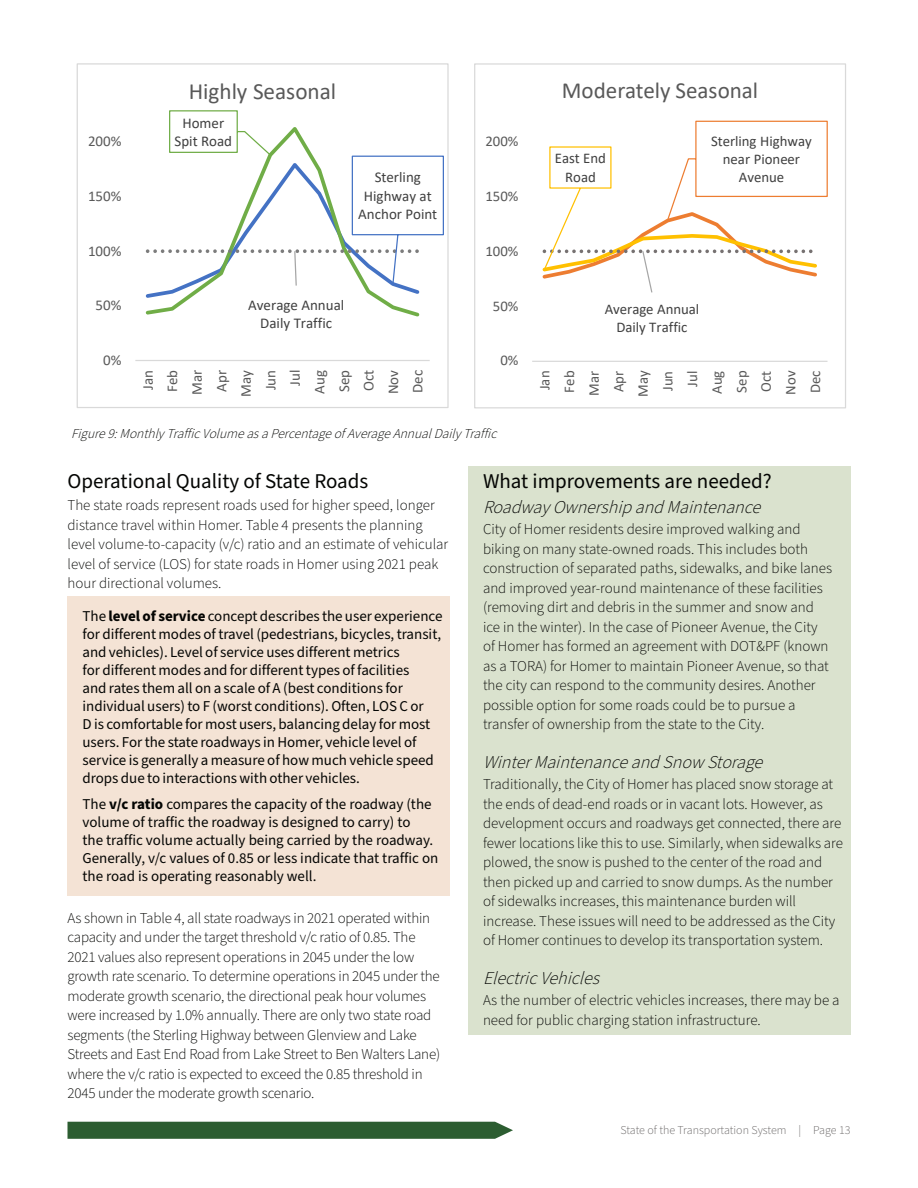
<style>
.page{position:relative;width:918px;height:1188px;background:#fff}
.page>*{position:absolute;margin:0;border:0;box-sizing:border-box;transform-origin:0 0}
.t1{font:23.25px "Calibri";color:#595959}
.t2{font:23.1px "Calibri";color:#595959}
.Sub_Section_1{font:21px "Source Sans Pro";color:#040503}
.Sub_Section_2{font:italic 300 18px "Source Sans Pro";color:#040503}
.Body{font:300 15px/19.5px "Source Sans Pro";color:#040503}
.Highlighted_text_box{font:15px/18px "Source Sans Pro";color:#040503}
.t3{font:15px/18.3px "Calibri";color:#404040;text-align:center}
.t4{font:15px/24.6px "Calibri";color:#595959;text-align:right}
.t5{font:14.85px/18.1px "Calibri";letter-spacing:-.005em;color:#404040;text-align:center}
.t6{font:14.85px/24.6px "Calibri";color:#595959;text-align:right}
.Figure_Caption{font:italic 300 13.5px "Source Sans Pro";color:#040503}
.t7{font:300 12px "Source Sans Pro";color:#676464}
.s1{font-weight:700}
</style>
<div class="page">
<svg style="left:68px;top:1122px;width:445px;height:17px;background:#326237"></svg>
<div style="left:68px;top:597px;width:382px;height:201px;background:#f4e3d5"></div>
<div style="left:68px;top:784px;width:382px;height:112px;background:#f4e3d5"></div>
<div style="left:468px;top:466px;width:382px;height:30px;background:#dae2ce"></div>
<div style="left:468px;top:495px;width:382px;height:25px;background:#dae2ce"></div>
<div style="left:468px;top:519px;width:382px;height:216px;background:#dae2ce"></div>
<div style="left:468px;top:732px;width:382px;height:43px;background:#dae2ce"></div>
<div style="left:468px;top:756px;width:382px;height:195px;background:#dae2ce"></div>
<div style="left:468px;top:948px;width:382px;height:43px;background:#dae2ce"></div>
<div style="left:468px;top:972px;width:382px;height:63px;background:#dae2ce"></div>
<hr style="left:135px;top:360px;width:295px;height:1px;background:#d9d9d9">
<svg style="left:145px;top:300px;width:275px;height:17px"></svg>
<svg style="left:145px;top:110px;width:299px;height:190px"></svg>
<div style="left:77px;top:63px;width:372px;height:345px;border:1px solid #d9d9d9"></div>
<hr style="left:532px;top:361px;width:296px;height:1px;background:#d9d9d9">
<svg style="left:542px;top:120px;width:286px;height:173px"></svg>
<div style="left:474px;top:63px;width:372px;height:345px;border:1px solid #d9d9d9"></div>
<p class="t1" style="left:189px;top:75px;width:149px">Highly Seasonal</p>
<p class="t4" style="left:88px;top:129px;width:35px">200%</p>
<p class="t3" style="left:175px;top:113px;width:59px">Homer<br>Spit Road</p>
<p class="t6" style="left:485px;top:128px;width:35px">200%</p>
<p class="t4" style="left:88px;top:183px;width:35px">150%</p>
<p class="t3" style="left:358px;top:168px;width:81px">Sterling<br>Highway at<br>Anchor Point</p>
<p class="t6" style="left:485px;top:183px;width:35px">150%</p>
<p class="t4" style="left:88px;top:238px;width:35px">100%</p>
<p class="t6" style="left:485px;top:238px;width:35px">100%</p>
<p class="t4" style="left:96px;top:293px;width:27px">50%</p>
<p class="t3" style="left:248px;top:295px;width:98px">Average Annual<br>Daily Traffic</p>
<p class="t6" style="left:493px;top:293px;width:27px">50%</p>
<p class="t4" style="left:103px;top:347px;width:20px">0%</p>
<p class="t6" style="left:500px;top:348px;width:20px">0%</p>
<p class="t4" style="left:135px;top:397px;width:28px;rotate:-90deg">Jan<br>Feb<br>Mar<br>Apr<br>May<br>Jun<br>Jul<br>Aug<br>Sep<br>Oct<br>Nov<br>Dec</p>
<p class="Figure_Caption" style="left:71px;top:424px;width:432px">Figure9:MonthlyTrafficVolumeasaPercentageofAverageAnnualDailyTraffic</p>
<p class="t2" style="left:562px;top:74px;width:198px">Moderately Seasonal</p>
<p class="t5" style="left:555px;top:149px;width:52px">East End<br>Road</p>
<p class="t5" style="left:711px;top:131px;width:102px">Sterling Highway near Pioneer<br>Avenue</p>
<p class="t5" style="left:605px;top:300px;width:96px">Average Annual<br>Daily Traffic</p>
<p class="t6" style="left:532px;top:397px;width:28px;rotate:-90deg">Jan<br>Feb<br>Mar<br>Apr<br>May<br>Jun<br>Jul<br>Aug<br>Sep<br>Oct<br>Nov<br>Dec</p>
<p class="Sub_Section_1" style="left:68px;top:466px;width:302px">Operational Quality of State Roads</p>
<p class="Body" style="left:68px;top:496px;width:382px">The state roads represent roads used for higher speed, longer distance travel within Homer. Table 4 presents the planning level volume-to-capacity (v/c) ratio and an estimate of vehicular level of service (LOS) for state roads in Homer using 2021 peak hour directional volumes.</p>
<p class="Highlighted_text_box" style="left:82px;top:608px;width:362px">The <span class="s1">level of service</span> concept describes the user experience for different modes of travel (pedestrians, bicycles, transit, and vehicles). Level of service uses different metrics<br>for different modes and for different types of facilities<br>and rates them all on a scale of A (best conditions for individual users) to F (worst conditions). Often, LOS C or<br>D is comfortable for most users, balancing delay for most users. For the state roadways in Homer, vehicle level of service is generally a measure of how much vehicle speed drops due to interactions with other vehicles.</p>
<p class="Highlighted_text_box" style="left:82px;top:795px;width:357px">The <span class="s1">v/c ratio</span> compares the capacity of the roadway (the volume of traffic the roadway is designed to carry) to<br>the traffic volume actually being carried by the roadway.<br>Generally, v/c values of 0.85 or less indicate that traffic on the road is operating reasonably well.</p>
<p class="Body" style="left:68px;top:908px;width:374px">As shown in Table 4, all state roadways in 2021 operated within capacity and under the target threshold v/c ratio of 0.85. The 2021 values also represent operations in 2045 under the low growth rate scenario. To determine operations in 2045 under the moderate growth scenario, the directional peak hour volumes were increased by 1.0% annually. There are only two state road segments (the Sterling Highway between Glenview and Lake Streets and East End Road from Lake Street to Ben Walters Lane) where the v/c ratio is expected to exceed the 0.85 threshold in 2045 under the moderate growth scenario.</p>
<p class="Sub_Section_1" style="left:483px;top:466px;width:290px">What improvements are needed?</p>
<p class="Sub_Section_2" style="left:483px;top:495px;width:285px">RoadwayOwnershipandMaintenance</p>
<p class="Body" style="left:483px;top:520px;width:351px">City of Homer residents desire improved walking and biking on many state-owned roads. This includes both construction of separated paths, sidewalks, and bike lanes and improved year-round maintenance of these facilities (removing dirt and debris in the summer and snow and ice in the winter). In the case of Pioneer Avenue, the City of Homer has formed an agreement with DOT&amp;PF (known as a TORA) for Homer to maintain Pioneer Avenue, so that the city can respond to the community desires. Another possible option for some roads could be to pursue a transfer of ownership from the state to the City.</p>
<p class="Sub_Section_2" style="left:483px;top:750px;width:288px">WinterMaintenanceandSnowStorage</p>
<p class="Body" style="left:483px;top:775px;width:361px">Traditionally, the City of Homer has placed snow storage at the ends of dead-end roads or in vacant lots. However, as development occurs and roadways get connected, there are fewer locations like this to use. Similarly, when sidewalks are plowed, the snow is pushed to the center of the road and then picked up and carried to snow dumps. As the number of sidewalks increases, this maintenance burden will increase. These issues will need to be addressed as the City of Homer continues to develop its transportation system.</p>
<p class="Sub_Section_2" style="left:483px;top:966px;width:124px">ElectricVehicles</p>
<p class="Body" style="left:483px;top:991px;width:358px">As the number of electric vehicles increases, there may be a need for public charging station infrastructure.</p>
<p class="t7" style="left:621px;top:1122px;width:231px">State of the Transportation System | Page 13</p>
</div>
